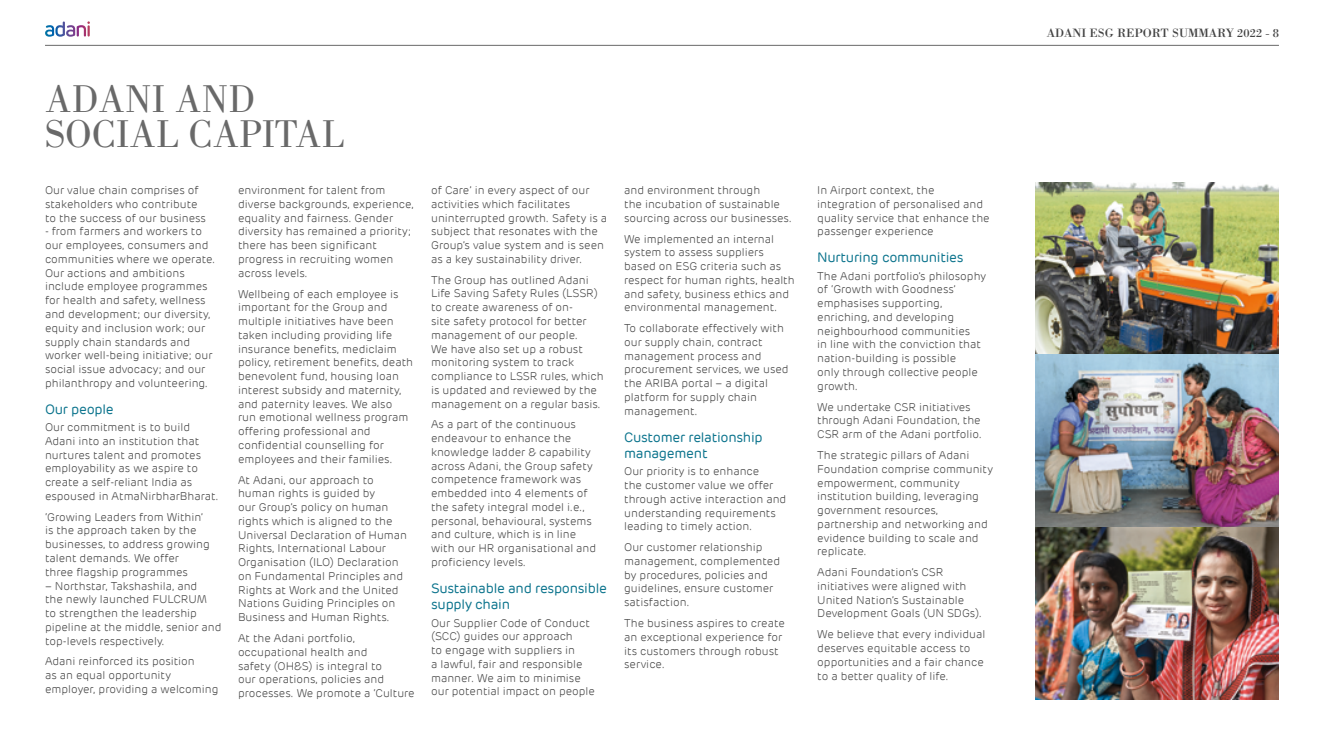
<style>
.page{position:relative;width:1324px;height:745px;background:#fff}
.page>*{position:absolute;margin:0;border:0;box-sizing:border-box;transform-origin:0 0}
.t1{font:40px/35px "Bodoni Std";color:#696969}
.t2{font:13.75px/16.2px "Adani";letter-spacing:-.02em;color:#0c748d}
.t3{font:12.5px "Bodoni Std";color:#434343}
.t4{font:300 11.25px/13.8px "Adani";color:#434343}
</style>
<div class="page">
<img style="left:1035px;top:182px;width:243px;height:173px">
<img style="left:1035px;top:355px;width:243px;height:172px">
<img style="left:1035px;top:527px;width:243px;height:172px">
<hr style="left:45px;top:45px;width:1233px;height:1px;background:#696969">
<img style="left:45px;top:21px;width:45px;height:16px">
<h1 class="t1" style="left:45px;top:82px;width:300px">ADANI AND<br>SOCIAL CAPITAL</h1>
<p class="t4" style="left:45px;top:183px;width:162px">Our value chain comprises of stakeholders who contribute to the success of our business</p>
<p class="t4" style="left:45px;top:225px;width:172px">- from farmers and workers to our employees, consumers and communities where we operate.<br>Our actions and ambitions include employee programmes for health and safety, wellness and development; our diversity, equity and inclusion work; our supply chain standards and worker well-being initiative; our social issue advocacy; and our philanthropy and volunteering.</p>
<p class="t2" style="left:45px;top:401px;width:70px">Our people</p>
<p class="t4" style="left:45px;top:420px;width:175px">Our commitment is to build<br>Adani into an institution that nurtures talent and promotes employability as we aspire to create a self-reliant India as espoused in AtmaNirbharBharat.</p>
<p class="t4" style="left:45px;top:510px;width:166px">‘Growing Leaders from Within’ is the approach taken by the businesses, to address growing talent demands. We offer three flagship programmes</p>
<p class="t4" style="left:45px;top:578px;width:178px">– Northstar, Takshashila, and<br>the newly launched FULCRUM<br>to strengthen the leadership pipeline at the middle, senior and top-levels respectively.</p>
<p class="t4" style="left:45px;top:654px;width:175px">Adani reinforced its position<br>as an equal opportunity employer, providing a welcoming</p>
<p class="t4" style="left:238px;top:183px;width:177px">environment for talent from diverse backgrounds, experience, equality and fairness. Gender diversity has remained a priority; there has been significant progress in recruiting women across levels.</p>
<p class="t4" style="left:238px;top:287px;width:176px">Wellbeing of each employee is important for the Group and multiple initiatives have been taken including providing life insurance benefits, mediclaim policy, retirement benefits, death benevolent fund, housing loan interest subsidy and maternity, and paternity leaves. We also run emotional wellness program offering professional and confidential counselling for employees and their families.</p>
<p class="t4" style="left:238px;top:473px;width:170px">At Adani, our approach to human rights is guided by<br>our Group’s policy on human rights which is aligned to the<br>Universal Declaration of Human<br>Rights, International Labour<br>Organisation (ILO) Declaration on Fundamental Principles and<br>Rights at Work and the United<br>Nations Guiding Principles on<br>Business and Human Rights.</p>
<p class="t4" style="left:238px;top:631px;width:178px">At the Adani portfolio, occupational health and<br>safety (OH&amp;S) is integral to<br>our operations, policies and processes. We promote a ‘Culture</p>
<p class="t4" style="left:431px;top:183px;width:177px">of Care’ in every aspect of our activities which facilitates uninterrupted growth. Safety is a subject that resonates with the<br>Group’s value system and is seen as a key sustainability driver.</p>
<p class="t4" style="left:431px;top:273px;width:174px">The Group has outlined Adani<br>Life Saving Safety Rules (LSSR) to create awareness of on-<br>site safety protocol for better management of our people.<br>We have also set up a robust monitoring system to track compliance to LSSR rules, which is updated and reviewed by the management on a regular basis.</p>
<p class="t4" style="left:431px;top:417px;width:167px">As a part of the continuous endeavour to enhance the knowledge ladder &amp; capability across Adani, the Group safety competence framework was embedded into 4 elements of the safety integral model i.e., personal, behavioural, systems and culture, which is in line with our HR organisational and proficiency levels.</p>
<p class="t2" style="left:431px;top:580px;width:177px">Sustainable and responsible supply chain</p>
<p class="t4" style="left:431px;top:616px;width:165px">Our Supplier Code of Conduct (SCC) guides our approach<br>to engage with suppliers in<br>a lawful, fair and responsible manner. We aim to minimise our potential impact on people</p>
<p class="t4" style="left:624px;top:183px;width:169px">and environment through<br>the incubation of sustainable sourcing across our businesses.</p>
<p class="t4" style="left:624px;top:232px;width:172px">We implemented an internal system to assess suppliers based on ESG criteria such as respect for human rights, health and safety, business ethics and environmental management.</p>
<p class="t4" style="left:624px;top:321px;width:166px">To collaborate effectively with our supply chain, contract management process and procurement services, we used the ARIBA portal – a digital platform for supply chain management.</p>
<p class="t2" style="left:624px;top:429px;width:140px">Customer relationship management</p>
<p class="t4" style="left:624px;top:464px;width:164px">Our priority is to enhance<br>the customer value we offer through active interaction and understanding requirements leading to timely action.</p>
<p class="t4" style="left:624px;top:540px;width:157px">Our customer relationship management, complemented by procedures, policies and guidelines, ensure customer satisfaction.</p>
<p class="t4" style="left:624px;top:616px;width:162px">The business aspires to create an exceptional experience for its customers through robust service.</p>
<p class="t4" style="left:817px;top:183px;width:174px">In Airport context, the integration of personalised and quality service that enhance the passenger experience</p>
<p class="t2" style="left:817px;top:249px;width:148px">Nurturing communities</p>
<p class="t4" style="left:817px;top:269px;width:170px">The Adani portfolio’s philosophy of ‘Growth with Goodness’ emphasises supporting, enriching, and developing neighbourhood communities<br>in line with the conviction that nation-building is possible<br>only through collective people growth.</p>
<p class="t4" style="left:817px;top:400px;width:166px">We undertake CSR initiatives through Adani Foundation, the<br>CSR arm of the Adani portfolio.</p>
<p class="t4" style="left:817px;top:448px;width:177px">The strategic pillars of Adani<br>Foundation comprise community empowerment, community institution building, leveraging government resources, partnership and networking and evidence building to scale and replicate.</p>
<p class="t4" style="left:817px;top:565px;width:166px">Adani Foundation’s CSR initiatives were aligned with<br>United Nation’s Sustainable<br>Development Goals (UN SDGs).</p>
<p class="t4" style="left:817px;top:627px;width:170px">We believe that every individual deserves equitable access to opportunities and a fair chance to a better quality of life.</p>
<p class="t3" style="left:1046px;top:25px;width:233px">ADANI ESG REPORT SUMMARY 2022 - 8</p>
</div>
